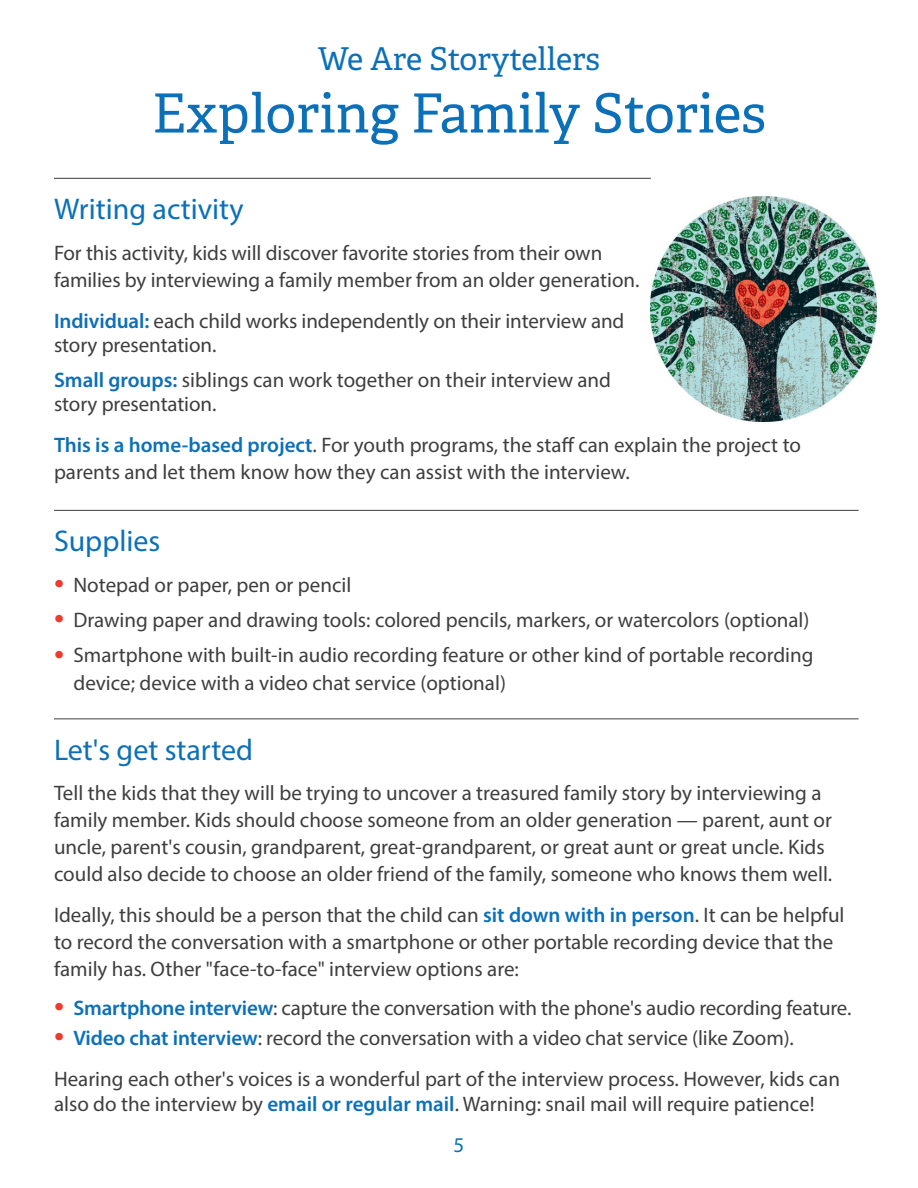
<style>
.page{position:relative;width:918px;height:1188px;background:#fff}
.page>*{position:absolute;margin:0;border:0;box-sizing:border-box;transform-origin:0 0}
.t1{font:54px "Adelle PE";color:#0c70b9}
.t2{font:31.5px "Adelle PE";color:#0c70b9}
.Subhead_with_rule_ab{font:30px "Myriad Pro";color:#0c70b9}
.t3{font:21px/27px "Myriad Pro";color:#3e3e3f}
.t4{font:21px "Myriad Pro";color:#0c70b9}
.s1{font-weight:600;color:#0c70b9}
.s2{font-size:36px;color:#ea3d2f}
</style>
<div class="page">
<hr style="left:54px;top:510px;width:805px;height:1px;background:#3e3e3f">
<hr style="left:54px;top:719px;width:805px;height:1px;background:#3e3e3f">
<hr style="left:54px;top:178px;width:597px;height:1px;background:#3e3e3f">
<img style="left:651px;top:196px;width:226px;height:226px">
<p class="t2" style="left:318px;top:36px;width:284px">We Are Storytellers</p>
<p class="t1" style="left:152px;top:74px;width:616px">Exploring Family Stories</p>
<p class="Subhead_with_rule_ab" style="left:54px;top:190px;width:191px">Writing activity</p>
<p class="t3" style="left:54px;top:239px;width:587px">For this activity, kids will discover favorite stories from their own families by interviewing a family member from an older generation.</p>
<p class="t3" style="left:54px;top:308px;width:572px;line-height:24px"><span class="s1">Individual:</span> each child works independently on their interview and story presentation.</p>
<p class="t3" style="left:54px;top:368px;width:558px;line-height:24px"><span class="s1">Small groups:</span> siblings can work together on their interview and story presentation.</p>
<p class="t3" style="left:54px;top:431px;width:749px"><span class="s1">This is a home-based project</span>. For youth programs, the staff can explain the project to parents and let them know how they can assist with the interview.</p>
<p class="Subhead_with_rule_ab" style="left:54px;top:522px;width:108px">Supplies</p>
<p class="t3" style="left:54px;top:571px;width:299px"><span class="s2">•</span> Notepad or paper, pen or pencil</p>
<p class="t3" style="left:54px;top:606px;width:757px"><span class="s2">•</span> Drawing paper and drawing tools: colored pencils, markers, or watercolors (optional)</p>
<p class="t3" style="left:54px;top:641px;width:761px"><span class="s2">•</span> Smartphone with built-in audio recording feature or other kind of portable recording</p>
<p class="t3" style="left:74px;top:669px;width:434px">device; device with a video chat service (optional)</p>
<p class="Subhead_with_rule_ab" style="left:54px;top:731px;width:201px">Let's get started</p>
<p class="t3" style="left:54px;top:779px;width:780px">Tell the kids that they will be trying to uncover a treasured family story by interviewing a family member. Kids should choose someone from an older generation — parent, aunt or uncle, parent's cousin, grandparent, great-grandparent, or great aunt or great uncle. Kids could also decide to choose an older friend of the family, someone who knows them well.</p>
<p class="t3" style="left:54px;top:901px;width:792px">Ideally, this should be a person that the child can <span class="s1">sit down with in person</span>. It can be helpful to record the conversation with a smartphone or other portable recording device that the family has. Other "face-to-face" interview options are:</p>
<p class="t3" style="left:54px;top:994px;width:799px"><span class="s2">•</span> <span class="s1">Smartphone interview</span>: capture the conversation with the phone's audio recording feature.</p>
<p class="t3" style="left:54px;top:1024px;width:742px"><span class="s2">•</span> <span class="s1">Video chat interview</span>: record the conversation with a video chat service (like Zoom).</p>
<p class="t3" style="left:54px;top:1066px;width:788px;line-height:25.5px">Hearing each other's voices is a wonderful part of the interview process. However, kids can also do the interview by <span class="s1">email or regular mail</span>. Warning: snail mail will require patience!</p>
<p class="t4" style="left:454px;top:1132px;width:12px">5</p>
</div>
